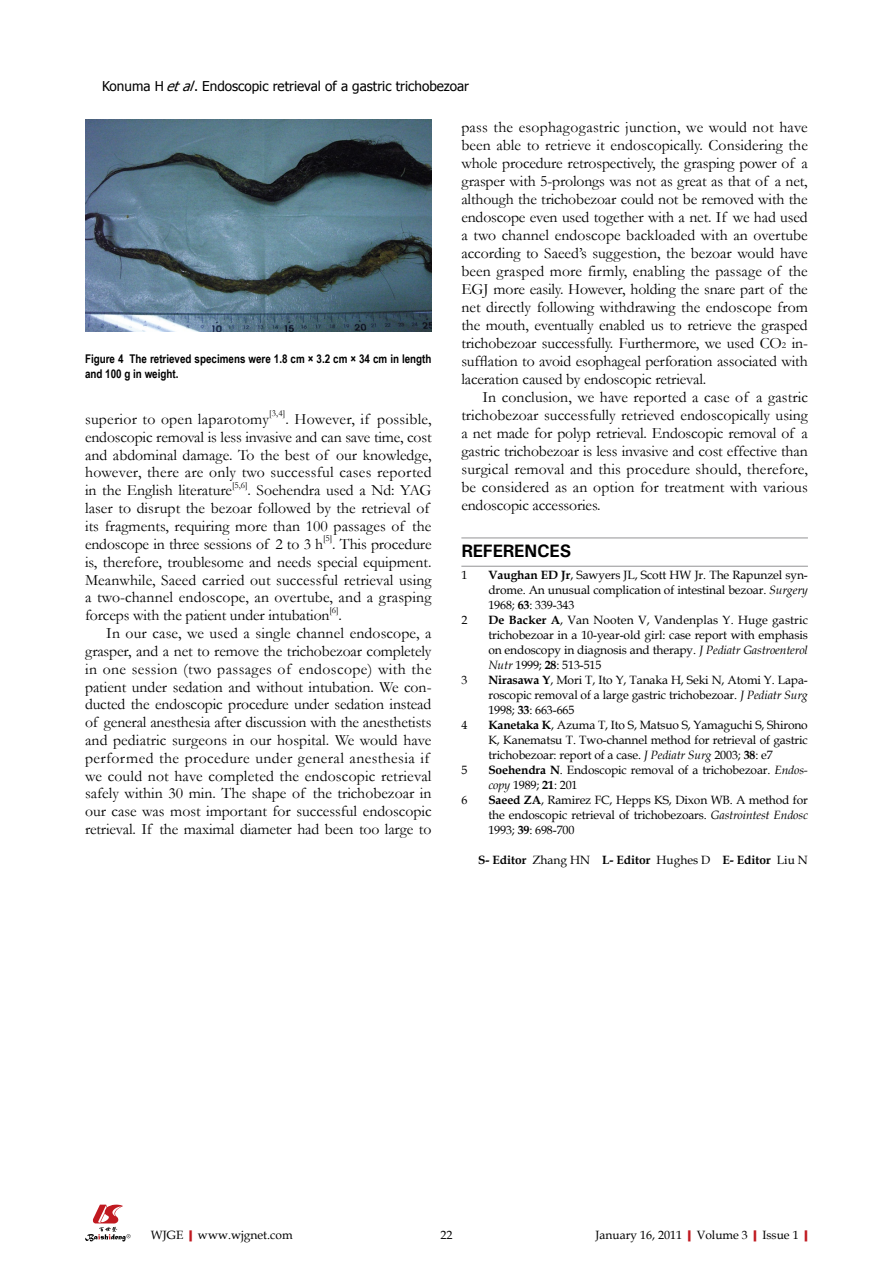
<style>
.page{position:relative;width:893px;height:1263px;background:#fff}
.page>*{position:absolute;margin:0;border:0;box-sizing:border-box;transform-origin:0 0}
.t1{font:700 18px "Univers";letter-spacing:-.01em;color:#000}
.t2{font:15.75px/18px "Garamond";color:#000;text-align:justify}
.t3{font:15.75px "Garamond";letter-spacing:.025em;color:#000}
.t4{font:13.5px "Tahoma";color:#000}
.t5{font:12px/15px "Book Antiqua";letter-spacing:-.01em;color:#000;text-align:justify}
.t6{font:700 12px/15px "Arial Narrow";color:#000}
.t7{font:700 12px "Book Antiqua";color:#000}
.t8{font:9.15px "Garamond";color:#000}
.s1{font-style:italic}
.s2{font-size:9.15px}
.s3{font-weight:700}
.s4{font-weight:400}
.s5{font-weight:700;color:#c01920}
</style>
<div class="page">
<svg style="left:85px;top:1204px;width:46px;height:37px"></svg>
<hr style="left:461px;top:538px;width:347px;height:1px;background:#949495">
<hr style="left:461px;top:566px;width:347px;height:1px;background:#949495">
<img style="left:85px;top:119px;width:347px;height:212px">
<p class="t4" style="left:102px;top:77px;width:369px">Konuma H <span class="s1">etal</span>. Endoscopic retrieval of a gastric trichobezoar</p>
<p class="t6" style="left:85px;top:351px;width:348px">Figure 4 The retrieved specimens were 1.8 cm × 3.2 cm × 34 cm in length and 100 g in weight.</p>
<p class="t2" style="left:85px;top:410px;width:185px">superior to open laparotomy</p>
<p class="t8" style="left:269px;top:407px;width:18px">[3,4]</p>
<p class="t2" style="left:85px;top:410px;width:348px;text-indent:200px">. However, if possible, endoscopic removal is less invasive and can save time, cost and abdominal damage. To the best of our knowledge, however, there are only two successful cases reported in the English literature</p>
<p class="t8" style="left:232px;top:479px;width:17px">[5,6]</p>
<p class="t2" style="left:85px;top:481px;width:348px;text-align:left;text-indent:162px">. Soehendra used a Nd: YAG laser to disrupt the bezoar followed by the retrieval of its fragments, requiring more than 100 passages of the endoscope in three sessions of 2 to 3 h</p>
<p class="t8" style="left:323px;top:532px;width:11px">[5]</p>
<p class="t2" style="left:85px;top:535px;width:348px;text-indent:247px">. This procedure is, therefore, troublesome and needs special equipment.<br>Meanwhile, Saeed carried out successful retrieval using a two-channel endoscope, an overtube, and a grasping forceps with the patient under intubation</p>
<p class="t8" style="left:330px;top:604px;width:11px">[6]</p>
<p class="t2" style="left:339px;top:606px;width:5px">.</p>
<p class="t2" style="left:106px;top:624px;width:327px">In our case, we used a single channel endoscope, a</p>
<p class="t2" style="left:85px;top:642px;width:348px">grasper, and a net to remove the trichobezoar completely</p>
<p class="t3" style="left:85px;top:658px;width:348px">in one session (two passages of endoscope) with the</p>
<p class="t2" style="left:85px;top:677px;width:347px">patient under sedation and without intubation. We con-</p>
<p class="t2" style="left:85px;top:695px;width:348px">ducted the endoscopic procedure under sedation instead</p>
<p class="t2" style="left:85px;top:713px;width:348px">of general anesthesia after discussion with the anesthetists</p>
<p class="t2" style="left:85px;top:731px;width:348px">and pediatric surgeons in our hospital. We would have</p>
<p class="t3" style="left:85px;top:747px;width:346px">performed the procedure under general anesthesia if</p>
<p class="t2" style="left:85px;top:766px;width:348px">we could not have completed the endoscopic retrieval</p>
<p class="t2" style="left:85px;top:784px;width:348px">safely within 30 min. The shape of the trichobezoar in</p>
<p class="t2" style="left:85px;top:802px;width:348px">our case was most important for successful endoscopic</p>
<p class="t2" style="left:85px;top:819px;width:348px">retrieval. If the maximal diameter had been too large to</p>
<p class="t2" style="left:461px;top:118px;width:348px">pass the esophagogastric junction, we would not have been able to retrieve it endoscopically. Considering the whole procedure retrospectively, the grasping power of a grasper with 5-prolongs was not as great as that of a net, although the trichobezoar could not be removed with the endoscope even used together with a net. If we had used a two channel endoscope backloaded with an overtube according to Saeed’s suggestion, the bezoar would have been grasped more firmly, enabling the passage of the EGJ more easily. However, holding the snare part of the net directly following withdrawing the endoscope from the mouth, eventually enabled us to retrieve the grasped trichobezoar successfully. Furthermore, we used CO<span class="s2">2</span> in&shy;sufflation to avoid esophageal perforation associated with laceration caused by endoscopic retrieval.</p>
<p class="t2" style="left:461px;top:388px;width:348px;text-indent:21px">In conclusion, we have reported a case of a gastric trichobezoar successfully retrieved endoscopically using a net made for polyp retrieval. Endoscopic removal of a gastric trichobezoar is less invasive and cost effective than surgical removal and this procedure should, therefore, be considered as an option for treatment with various endoscopic accessories.</p>
<p class="t1" style="left:461px;top:540px;width:111px">REFERENCES</p>
<p class="t5" style="left:461px;top:567px;width:7px">1</p>
<p class="t5" style="left:488px;top:567px;width:321px"><span class="s3">Vaughan ED Jr</span>, Sawyers JL, Scott HW Jr. The Rapunzel syn&shy;drome. An unusual complication of intestinal bezoar. <span class="s1">Surgery </span>1968; <span class="s3">63</span>: 339-343</p>
<p class="t5" style="left:461px;top:612px;width:7px">2</p>
<p class="t5" style="left:488px;top:612px;width:321px"><span class="s3">De Backer A</span>, Van Nooten V, Vandenplas Y. Huge gastric trichobezoar in a 10-year-old girl: case report with emphasis on endoscopy in diagnosis and therapy. <span class="s1">J Pediatr Gastroenterol Nutr</span> 1999; <span class="s3">28</span>: 513-515</p>
<p class="t5" style="left:461px;top:672px;width:7px">3</p>
<p class="t5" style="left:488px;top:672px;width:321px"><span class="s3">Nirasawa Y</span>, Mori T, Ito Y, Tanaka H, Seki N, Atomi Y. Lapa&shy;roscopic removal of a large gastric trichobezoar. <span class="s1">J Pediatr Surg </span>1998; <span class="s3">33</span>: 663-665</p>
<p class="t5" style="left:461px;top:717px;width:7px">4</p>
<p class="t5" style="left:488px;top:717px;width:321px"><span class="s3">Kanetaka K</span>, Azuma T, Ito S, Matsuo S, Yamaguchi S, Shirono K, Kanematsu T. Two-channel method for retrieval of gastric trichobezoar: report of a case. <span class="s1">J Pediatr Surg</span> 2003; <span class="s3">38</span>: e7</p>
<p class="t5" style="left:461px;top:762px;width:7px">5</p>
<p class="t5" style="left:488px;top:762px;width:321px"><span class="s3">Soehendra N</span>. Endoscopic removal of a trichobezoar. <span class="s1">Endos&shy;copy</span> 1989; <span class="s3">21</span>: 201</p>
<p class="t5" style="left:461px;top:792px;width:7px">6</p>
<p class="t5" style="left:488px;top:792px;width:321px"><span class="s3">Saeed ZA</span>, Ramirez FC, Hepps KS, Dixon WB. A method for the endoscopic retrieval of trichobezoars. <span class="s1">Gastrointest Endosc </span>1993; <span class="s3">39</span>: 698-700</p>
<p class="t7" style="left:478px;top:852px;width:331px">S- Editor <span class="s4">Zhang HN</span> L- Editor <span class="s4">Hughes D</span> E- Editor <span class="s4">Liu N</span></p>
<p class="t5" style="left:151px;top:1227px;width:143px">WJGE<span class="s5">|</span>www.wjgnet.com</p>
<p class="t5" style="left:440px;top:1227px;width:13px">22</p>
<p class="t5" style="left:595px;top:1227px;width:219px">January 16, 2011<span class="s5">|</span>Volume 3<span class="s5">|</span>Issue 1<span class="s5">|</span></p>
</div>
